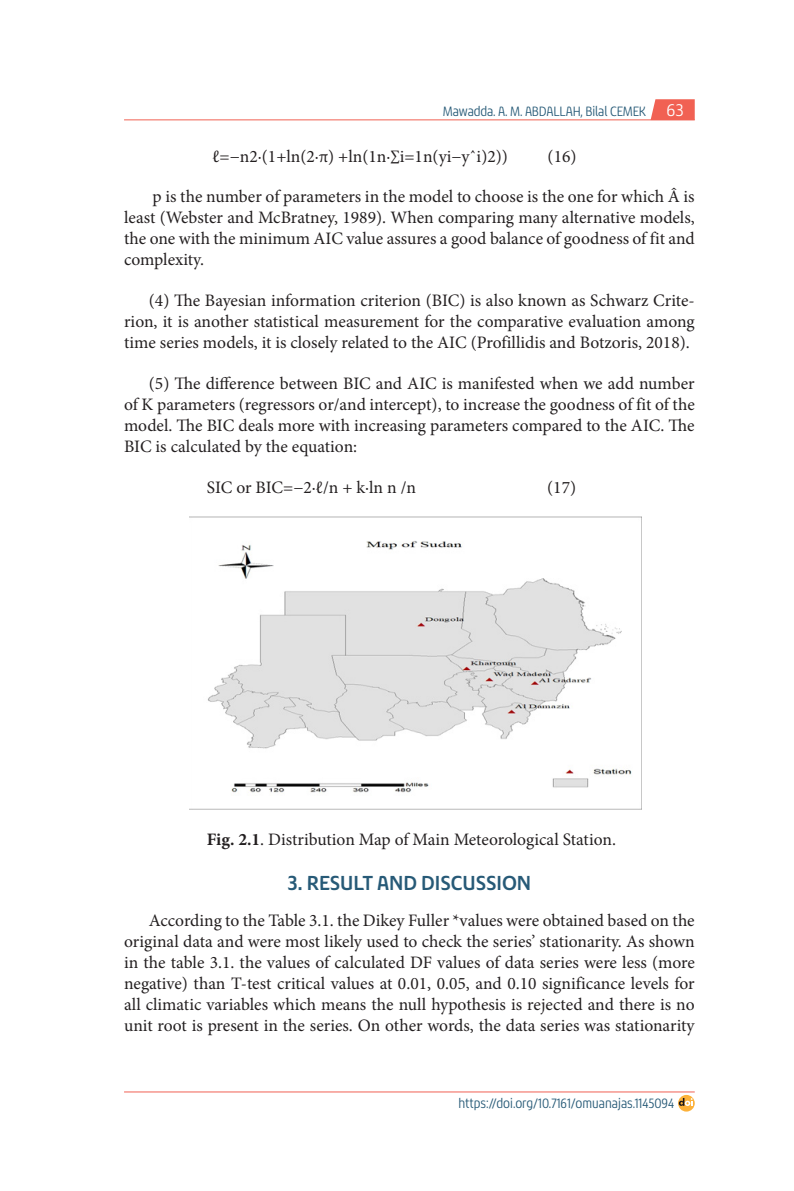
<style>
.page{position:relative;width:794px;height:1191px;background:#fff}
.page>*{position:absolute;margin:0;border:0;box-sizing:border-box;transform-origin:0 0}
.Sayfa_İçi_Başlık{font:21px "Chypre Nor Bol";color:#275a77}
.t1{font:17.5px/21px "Minion Pro";color:#231f20;text-align:justify}
.t2{font:14px "Chypre Con Boo";color:#275a77}
.s1{font-family:"Chypre Nor Boo";font-size:17.5px;color:#fff}
.s2{font-weight:700}
</style>
<div class="page">
<hr style="left:124px;top:1091px;width:570px;height:1px;background:#f16153">
<svg style="left:650px;top:99px;width:44px;height:21px"></svg>
<hr style="left:124px;top:120px;width:570px;height:1px;background:#f16153">
<svg style="left:678px;top:1095px;width:16px;height:16px"></svg>
<svg style="left:679px;top:1098px;width:13px;height:8px"></svg>
<img style="left:189px;top:517px;width:452px;height:292px">
<p class="t2" style="left:443px;top:104px;width:242px">Mawadda. A. M. ABDALLAH, Bilal CEMEK <span class="s1">63</span></p>
<p class="t1" style="left:212px;top:146px;width:297px">ℓ=−n2·(1+ln(2·π) +ln(1n·∑i=1n(yi−yˆi)2))</p>
<p class="t1" style="left:547px;top:146px;width:30px">(16)</p>
<p class="t1" style="left:124px;top:186px;width:572px;text-indent:29px">p is the number of parameters in the model to choose is the one for which Â is least (Webster and McBratney, 1989). When comparing many alternative models, the one with the minimum AIC value assures a good balance of goodness of fit and complexity.</p>
<p class="t1" style="left:124px;top:290px;width:572px;text-indent:25px">(4) The Bayesian information criterion (BIC) is also known as Schwarz Crite&shy;rion, it is another statistical measurement for the comparative evaluation among time series models, it is closely related to the AIC (Profillidis and Botzoris, 2018).</p>
<p class="t1" style="left:124px;top:373px;width:572px;text-indent:25px">(5) The difference between BIC and AIC is manifested when we add number of K parameters (regressors or/and intercept), to increase the goodness of fit of the model. The BIC deals more with increasing parameters compared to the AIC. The BIC is calculated by the equation:</p>
<p class="t1" style="left:207px;top:477px;width:211px">SIC or BIC=−2·ℓ/n + k·ln n /n</p>
<p class="t1" style="left:547px;top:477px;width:30px">(17)</p>
<p class="t1" style="left:207px;top:829px;width:411px"><span class="s2">Fig. 2.1</span>. Distribution Map of Main Meteorological Station.</p>
<p class="Sayfa_İçi_Başlık" style="left:287px;top:871px;width:245px">3. RESULT AND DISCUSSION</p>
<p class="t1" style="left:124px;top:910px;width:572px;text-indent:25px">According to the Table 3.1. the Dikey Fuller *values were obtained based on the original data and were most likely used to check the series’ stationarity. As shown in the table 3.1. the values of calculated DF values of data series were less (more negative) than T-test critical values at 0.01, 0.05, and 0.10 significance levels for all climatic variables which means the null hypothesis is rejected and there is no unit root is present in the series. On other words, the data series was stationarity</p>
<p class="t2" style="left:458px;top:1095px;width:217px">https://doi.org/10.7161/omuanajas.1145094</p>
</div>
